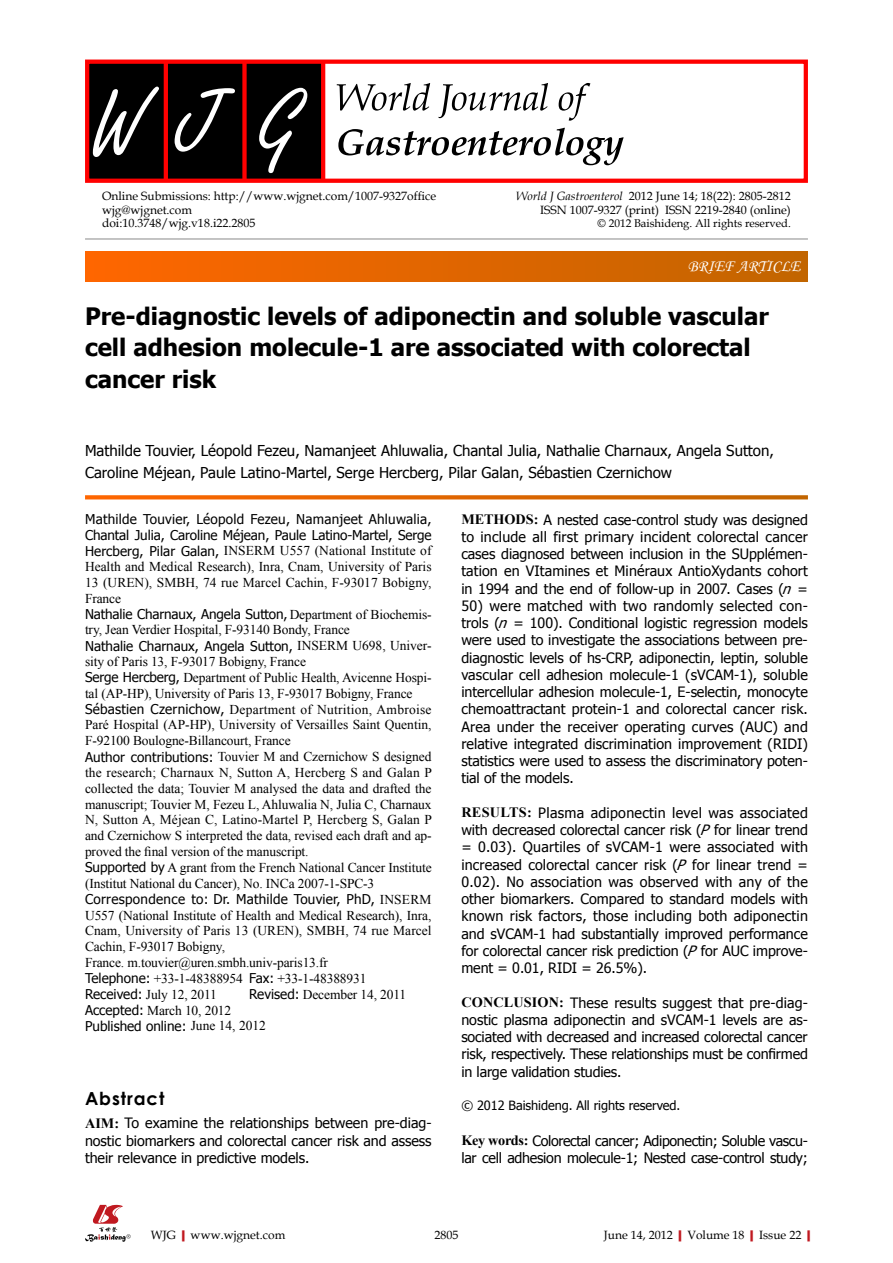
<style>
.page{position:relative;width:893px;height:1263px;background:#fff}
.page>*{position:absolute;margin:0;border:0;box-sizing:border-box;transform-origin:0 0}
.t1{font:700 24px/31.5px "Tahoma";color:#000}
.t2{font:700 18px "Century Gothic";letter-spacing:.05em;color:#000}
.t3{font:16.5px "Monotype Corsiva";color:#fff}
.t4{font:15px/22.5px "Tahoma";color:#000}
.t5{font:14.25px/17.2px "Tahoma";letter-spacing:-.005em;color:#000;text-align:justify}
.t6{font:13.5px/15.9px "Times New Roman";letter-spacing:-.01em;color:#000}
.t7{font:13.5px/15.9px "Tahoma";letter-spacing:-.005em;color:#000}
.t8{font:13.5px "Tahoma";letter-spacing:.015em;color:#000}
.t9{font:12.75px "Tahoma";letter-spacing:-.005em;color:#000}
.t10{font:12px/13.5px "Book Antiqua";color:#000}
.t11{font:11.25px "Book Antiqua";color:#000}
.s1{font-style:italic}
.s2{font-family:"Tahoma"}
.s3{font-family:"Times New Roman"}
.s4{font-family:"Times New Roman";font-weight:700}
.s5{font-weight:700;color:#c01920}
</style>
<div class="page">
<div style="left:85px;top:252px;width:723px;height:29px;background:linear-gradient(to right,#f60,#c16500)"></div>
<svg style="left:85px;top:495px;width:723px;height:4px"></svg>
<hr style="left:85px;top:239px;width:723px;height:1px;background:#898989">
<div style="left:87px;top:61px;width:236px;height:121px;background:#000"></div>
<hr style="left:164px;top:61px;width:4px;height:121px;background:#f00">
<div style="left:242px;top:61px;width:5px;height:121px;background:#f00"></div>
<hr style="left:321px;top:61px;width:4px;height:121px;background:#f00">
<div style="left:85px;top:60px;width:723px;height:123px;border:4px solid #f00"></div>
<svg style="left:259px;top:88px;width:48px;height:85px"></svg>
<svg style="left:175px;top:88px;width:60px;height:64px"></svg>
<svg style="left:93px;top:87px;width:66px;height:70px"></svg>
<svg style="left:337px;top:83px;width:253px;height:38px"></svg>
<svg style="left:338px;top:128px;width:286px;height:37px"></svg>
<svg style="left:85px;top:1205px;width:46px;height:37px"></svg>
<p class="t10" style="left:102px;top:189px;width:336px">Online Submissions: http://www.wjgnet.com/1007-9327office wjg@wjgnet.com<br>doi:10.3748/wjg.v18.i22.2805</p>
<p class="t10" style="left:516px;top:189px;width:276px;text-align:right"><span class="s1">World J Gastroenterol</span> 2012 June 14; 18(22): 2805-2812<br>ISSN 1007-9327 (print) ISSN 2219-2840 (online)</p>
<p class="t11" style="left:598px;top:215px;width:195px">© 2012 Baishideng. All rights reserved.</p>
<p class="t3" style="left:688px;top:256px;width:114px">BRIEF ARTICLE</p>
<h1 class="t1" style="left:85px;top:298px;width:685px">Pre-diagnostic levels of adiponectin and soluble vascular cell adhesion molecule-1 are associated with colorectal cancer risk</h1>
<p class="t4" style="left:85px;top:438px;width:690px">Mathilde Touvier, Léopold Fezeu, Namanjeet Ahluwalia, Chantal Julia, Nathalie Charnaux, Angela Sutton,<br>Caroline Méjean, Paule Latino-Martel, Serge Hercberg, Pilar Galan, Sébastien Czernichow</p>
<p class="t7" style="left:85px;top:510px;width:348px">Mathilde Touvier, Léopold Fezeu, Namanjeet Ahluwalia,<br>Chantal Julia, Caroline Méjean, Paule Latino-Martel, Serge</p>
<p class="t6" style="left:85px;top:542px;width:348px;text-align:justify"><span class="s2">Hercberg, Pilar Galan,</span> INSERM U557 (National Institute of Health and Medical Research), Inra, Cnam, University of Paris 13 (UREN), SMBH, 74 rue Marcel Cachin, F-93017 Bobigny, France</p>
<p class="t7" style="left:85px;top:605px;width:348px">Nathalie Charnaux, Angela Sutton, <span class="s3">Department of Biochemis-</span></p>
<p class="t6" style="left:85px;top:622px;width:266px">try, Jean Verdier Hospital, F-93140 Bondy, France</p>
<p class="t7" style="left:85px;top:637px;width:348px">Nathalie Charnaux, Angela Sutton, <span class="s3">INSERM U698, Univer-</span></p>
<p class="t6" style="left:85px;top:653px;width:349px">sity of Paris 13, F-93017 Bobigny, France<br><span class="s2">Serge Hercberg,</span> Department of Public Health, Avicenne Hospi&shy;tal (AP-HP), University of Paris 13, F-93017 Bobigny, France <span class="s2">Sébastien Czernichow,</span> Department of Nutrition, Ambroise Paré Hospital (AP-HP), University of Versailles Saint Quentin, F-92100 Boulogne-Billancourt, France<br><span class="s2">Author contributions:</span> Touvier M and Czernichow S designed the research; Charnaux N, Sutton A, Hercberg S and Galan P collected the data; Touvier M analysed the data and drafted the manuscript; Touvier M, Fezeu L, Ahluwalia N, Julia C, Charnaux N, Sutton A, Méjean C, Latino-Martel P, Hercberg S, Galan P and Czernichow S interpreted the data, revised each draft and ap&shy;proved the final version of the manuscript.<br><span class="s2">Supported by</span> A grant from the French National Cancer Institute (Institut National du Cancer), No. INCa 2007-1-SPC-3</p>
<p class="t8" style="left:85px;top:890px;width:348px">Correspondence to: Dr. Mathilde Touvier, PhD, <span class="s3">INSERM</span></p>
<p class="t6" style="left:85px;top:907px;width:348px">U557 (National Institute of Health and Medical Research), Inra, Cnam, University of Paris 13 (UREN), SMBH, 74 rue Marcel Cachin, F-93017 Bobigny,<br>France. m.touvier@uren.smbh.univ-paris13.fr<br><span class="s2">Telephone:</span> +33-1-48388954 <span class="s2">Fax:</span> +33-1-48388931<br><span class="s2">Received:</span> July 12, 2011</p>
<p class="t5" style="left:461px;top:510px;width:348px"><span class="s4">METHODS:</span> A nested case-control study was designed to include all first primary incident colorectal cancer cases diagnosed between inclusion in the SUpplémen&shy;tation en VItamines et Minéraux AntioXydants cohort in 1994 and the end of follow-up in 2007. Cases (<span class="s1">n</span> =</p>
<p class="t5" style="left:461px;top:596px;width:348px">50) were matched with two randomly selected con&shy;trols (<span class="s1">n</span> = 100). Conditional logistic regression models were used to investigate the associations between pre&shy;diagnostic levels of hs-CRP, adiponectin, leptin, soluble vascular cell adhesion molecule-1 (sVCAM-1), soluble intercellular adhesion molecule-1, E-selectin, monocyte chemoattractant protein-1 and colorectal cancer risk.<br>Area under the receiver operating curves (AUC) and relative integrated discrimination improvement (RIDI) statistics were used to assess the discriminatory poten&shy;tial of the models.</p>
<p class="t5" style="left:461px;top:803px;width:348px"><span class="s4">RESULTS:</span> Plasma adiponectin level was associated with decreased colorectal cancer risk (<span class="s1">P</span> for linear trend = 0.03). Quartiles of sVCAM-1 were associated with increased colorectal cancer risk (<span class="s1">P</span> for linear trend = 0.02). No association was observed with any of the other biomarkers. Compared to standard models with known risk factors, those including both adiponectin and sVCAM-1 had substantially improved performance for colorectal cancer risk prediction (<span class="s1">P</span> for AUC improve&shy;ment = 0.01, RIDI = 26.5%).</p>
<p class="t5" style="left:461px;top:993px;width:348px"><span class="s4">CONCLUSION:</span> These results suggest that pre-diag&shy;nostic plasma adiponectin and sVCAM-1 levels are as&shy;sociated with decreased and increased colorectal cancer risk, respectively. These relationships must be confirmed in large validation studies.</p>
<p class="t9" style="left:461px;top:1097px;width:221px">© 2012 Baishideng. All rights reserved.</p>
<p class="t5" style="left:461px;top:1131px;width:348px"><span class="s4">Key words:</span> Colorectal cancer; Adiponectin; Soluble vascu&shy;lar cell adhesion molecule-1; Nested case-control study;</p>
<p class="t6" style="left:249px;top:986px;width:159px"><span class="s2">Revised:</span> December 14, 2011</p>
<p class="t6" style="left:85px;top:1002px;width:148px"><span class="s2">Accepted:</span> March 10, 2012</p>
<p class="t7" style="left:85px;top:1017px;width:182px">Published online: <span class="s3">June 14, 2012</span></p>
<p class="t2" style="left:85px;top:1084px;width:81px">Abstract</p>
<p class="t5" style="left:85px;top:1114px;width:348px"><span class="s4">AIM:</span> To examine the relationships between pre-diag&shy;nostic biomarkers and colorectal cancer risk and assess their relevance in predictive models.</p>
<p class="t10" style="left:151px;top:1227px;width:136px">WJG<span class="s5">|</span>www.wjgnet.com</p>
<p class="t10" style="left:434px;top:1227px;width:25px">2805</p>
<p class="t10" style="left:604px;top:1227px;width:214px">June 14, 2012<span class="s5">|</span>Volume 18<span class="s5">|</span>Issue 22<span class="s5">|</span></p>
</div>
